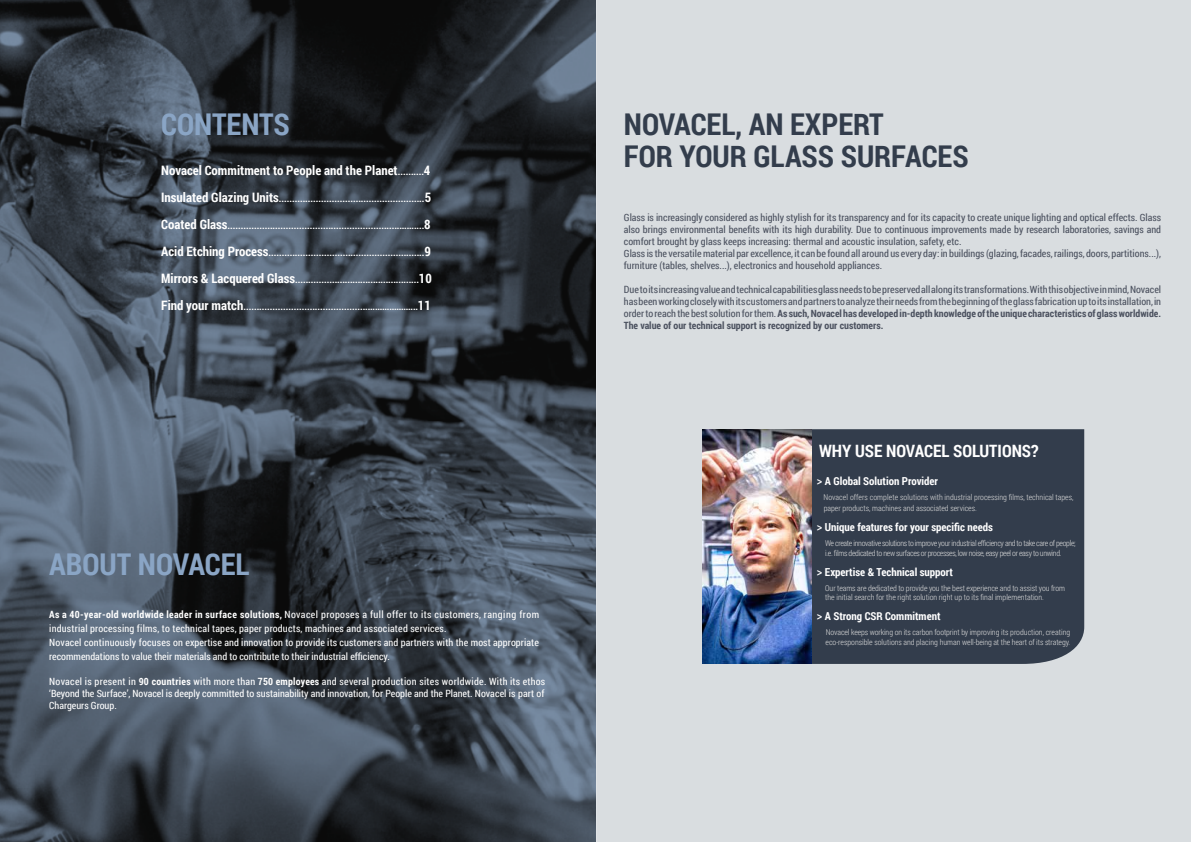
<style>
.page{position:relative;width:1191px;height:842px;background:#fff}
.page>*{position:absolute;margin:0;border:0;box-sizing:border-box;transform-origin:0 0}
.t1{font:700 30px/32px "Roboto Condensed";color:#333d4c}
.t2{font:700 30px "Roboto Condensed";color:#8aa5c5}
.t3{font:700 17px "Roboto Condensed";color:#fff}
.t4{font:700 13px "Roboto Condensed";color:#fff}
.t5{font:700 11px "Roboto Condensed";color:#fff}
.t6{font:10px/12px "Roboto Condensed";color:#4b515f}
.t7{font:10px/14px "Roboto Condensed";letter-spacing:.01em;color:#fff}
.t8{font:700 10px "Roboto Condensed";color:#fff}
.t9{font:300 8px/9.6px "Roboto Condensed";letter-spacing:-.01em;color:#dadada}
.t10{font:300 8px/9.6px "Roboto Condensed";letter-spacing:-.04em;color:#dadada}
.s1{font-size:10px}
.s2{font-size:13px}
.s3{font-weight:700}
.s4{font-family:"Calibri"}
</style>
<div class="page">
<div style="left:596px;top:0;width:595px;height:842px;background:#d9dde0"></div>
<img style="left:0;top:0;width:595px;height:842px">
<div style="left:811px;top:429px;width:273px;height:235px;background:#333d4c"></div>
<img style="left:702px;top:429px;width:109px;height:235px">
<h1 class="t2" style="left:161px;top:104px;width:130px">CONTENTS</h1>
<h3 class="t4" style="left:161px;top:162px;width:270px">Novacel Commitment to People and the Planet<span class="s1">..........</span>4</h3>
<p class="t8" style="left:161px;top:192px;width:271px"><span class="s2">Insulated Glazing Units</span>.......................................................<span class="s2">5</span></p>
<p class="t8" style="left:161px;top:219px;width:271px"><span class="s2">Coated Glass</span>...........................................................................<span class="s2">8</span></p>
<p class="t8" style="left:161px;top:246px;width:271px"><span class="s2">Acid Etching Process</span>...........................................................<span class="s2">9</span></p>
<p class="t8" style="left:161px;top:273px;width:272px"><span class="s2">Mirrors &amp; Lacquered Glass</span>................................................<span class="s2">10</span></p>
<p class="t8" style="left:161px;top:300px;width:271px"><span class="s2">Find your match</span>....................................................................<span class="s2">11</span></p>
<h1 class="t2" style="left:49px;top:543px;width:202px">ABOUT NOVACEL</h1>
<p class="t7" style="left:49px;top:607px;width:491px"><span class="s3">As a 40-year-old worldwide leader in surface solutions,</span> Novacel proposes a full offer to its customers, ranging from industrial processing films, to technical tapes, paper products, machines and associated services.<br>Novacel continuously focuses on expertise and innovation to provide its customers and partners with the most appropriate recommendations to value their materials and to contribute to their industrial efficiency.</p>
<p class="t7" style="left:49px;top:675px;width:497px;line-height:12px;text-align:justify">Novacel is present in <span class="s3">90 countries</span> with more than <span class="s3">750 employees</span> and several production sites worldwide. With its ethos ‘Beyond the Surface’, Novacel is deeply committed to sustainability and innovation, for People and the Planet. Novacel is part of Chargeurs Group.</p>
<h1 class="t1" style="left:624px;top:108px;width:346px">NOVACEL, AN EXPERT<br>FOR YOUR GLASS SURFACES</h1>
<p class="t6" style="left:624px;top:211px;width:539px">Glass is increasingly considered as highly stylish for its transparency and for its capacity to create unique lighting and optical effects. Glass also brings environmental benefits with its high durability. Due to continuous improvements made by research laboratories, savings and comfort brought by glass keeps increasing: thermal and acoustic insulation, safety, etc.<br>Glass is the versatile material par excellence, it can be found all around us every day: in buildings (glazing, facades, railings, doors, partitions...), furniture (tables, shelves...), electronics and household appliances.</p>
<p class="t6" style="left:624px;top:283px;width:539px;text-align:justify">Due to its increasing value and technical capabilities glass needs to be preserved all along its transformations. With this objective in mind, Novacel has been working closely with its customers and partners to analyze their needs from the beginning of the glass fabrication up to its installation, in order to reach the best solution for them. <span class="s3">As such, Novacel has developed in-depth knowledge of the unique characteristics of glass worldwide.<br>The value of our technical support is recognized by our customers.</span></p>
<h2 class="t3" style="left:819px;top:439px;width:221px">WHY USE NOVACEL SOLUTIONS?</h2>
<p class="t5" style="left:817px;top:473px;width:123px"><span class="s4">˃</span> A Global Solution Provider</p>
<p class="t9" style="left:823px;top:492px;width:251px;line-height:10.8px">Novacel offers complete solutions with industrial processing films, technical tapes, paper products, machines and associated services.</p>
<p class="t5" style="left:817px;top:519px;width:177px"><span class="s4">˃</span> Unique features for your specific needs</p>
<p class="t10" style="left:825px;top:538px;width:252px">We create innovative solutions to improve your industrial efficiency and to take care of people; i.e. films dedicated to new surfaces or processes, low noise, easy peel or easy to unwind.</p>
<p class="t5" style="left:817px;top:564px;width:138px"><span class="s4">˃</span> Expertise &amp; Technical support</p>
<p class="t9" style="left:825px;top:583px;width:241px">Our teams are dedicated to provide you the best experience and to assist you from the initial search for the right solution right up to its final implementation.</p>
<p class="t5" style="left:817px;top:608px;width:125px"><span class="s4">˃</span> A Strong CSR Commitment</p>
<p class="t9" style="left:825px;top:627px;width:246px">Novacel keeps working on its carbon footprint by improving its production, creating eco-responsible solutions and placing human well-being at the heart of its strategy.</p>
</div>
